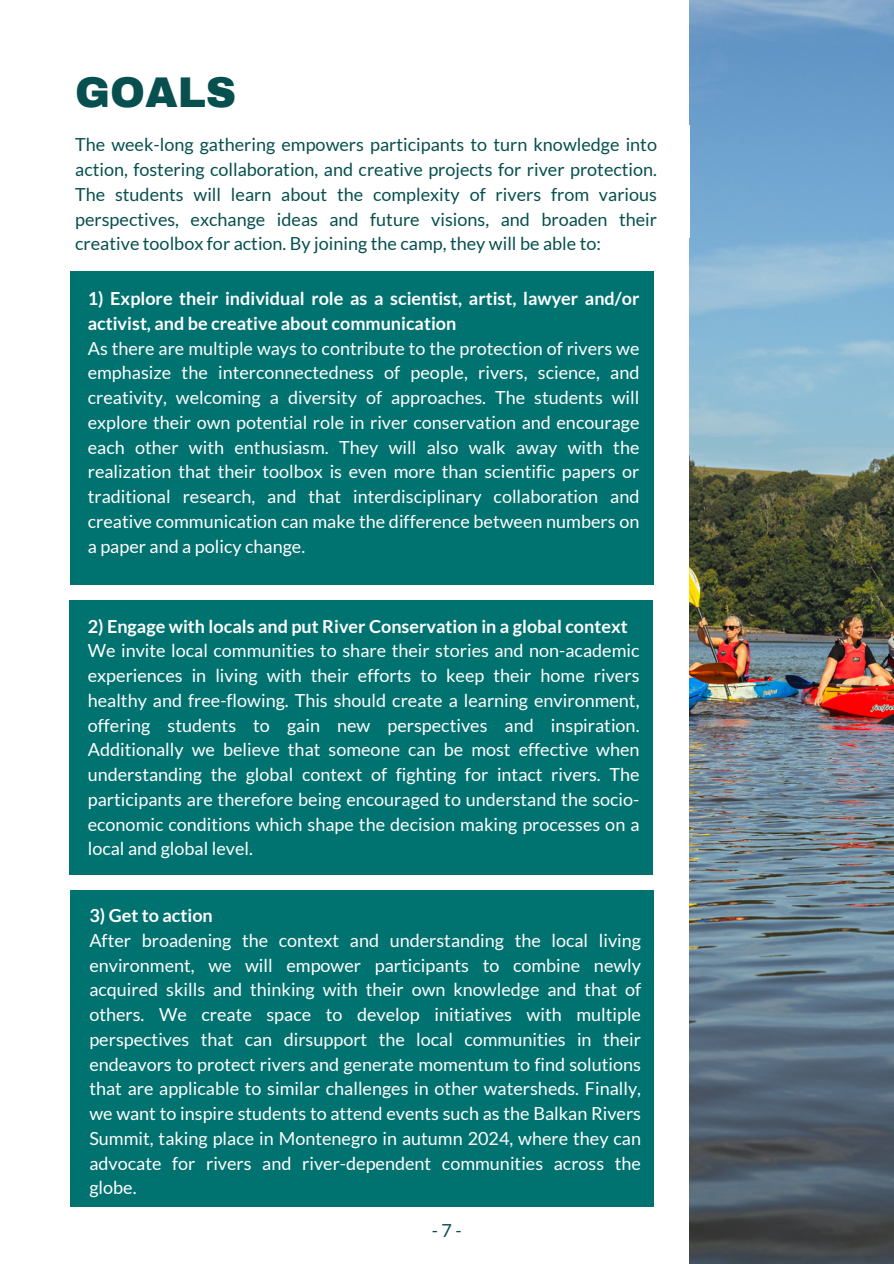
<style>
.page{position:relative;width:894px;height:1264px;background:#fff}
.page>*{position:absolute;margin:0;border:0;box-sizing:border-box;transform-origin:0 0}
.t1{font:900 42px "Archivo";color:#07504f}
.t2{font:18px/24.8px "Lato";color:#fff;text-align:justify}
.t3{font:18px/24.8px "Lato";color:#07504f;text-align:justify}
.t4{font:700 18px/24.8px "Lato";color:#fff}
</style>
<div class="page">
<img style="left:689px;top:0;width:204px;height:1263px">
<div style="left:70px;top:271px;width:583px;height:313px;background:#007270"></div>
<div style="left:70px;top:600px;width:582px;height:274px;background:#007270"></div>
<div style="left:70px;top:890px;width:583px;height:316px;background:#007270"></div>
<p class="t1" style="left:75px;top:70px;width:162px">GOALS</p>
<p class="t3" style="left:75px;top:132px;width:583px">The week-long gathering empowers participants to turn knowledge into action, fostering collaboration, and creative projects for river protection.<br>The students will learn about the complexity of rivers from various perspectives, exchange ideas and future visions, and broaden their creative toolbox for action. By joining the camp, they will be able to:</p>
<p class="t4" style="left:88px;top:285px;width:553px">1) Explore their individual role as a scientist, artist, lawyer and/or activist, and be creative about communication</p>
<p class="t2" style="left:88px;top:335px;width:553px">As there are multiple ways to contribute to the protection of rivers we emphasize the interconnectedness of people, rivers, science, and creativity, welcoming a diversity of approaches. The students will explore their own potential role in river conservation and encourage each other with enthusiasm. They will also walk away with the realization that their toolbox is even more than scientific papers or traditional research, and that interdisciplinary collaboration and creative communication can make the difference between numbers on a paper and a policy change.</p>
<p class="t4" style="left:88px;top:613px;width:541px">2) Engage with locals and put River Conservation in a global context</p>
<p class="t2" style="left:88px;top:638px;width:553px">We invite local communities to share their stories and non-academic experiences in living with their efforts to keep their home rivers healthy and free-flowing. This should create a learning environment, offering students to gain new perspectives and inspiration.<br>Additionally we believe that someone can be most effective when understanding the global context of fighting for intact rivers. The participants are therefore being encouraged to understand the socio&shy;economic conditions which shape the decision making processes on a local and global level.</p>
<p class="t4" style="left:89px;top:902px;width:125px">3) Get to action</p>
<p class="t2" style="left:89px;top:927px;width:553px">After broadening the context and understanding the local living environment, we will empower participants to combine newly acquired skills and thinking with their own knowledge and that of others. We create space to develop initiatives with multiple perspectives that can dirsupport the local communities in their endeavors to protect rivers and generate momentum to find solutions that are applicable to similar challenges in other watersheds. Finally, we want to inspire students to attend events such as the Balkan Rivers Summit, taking place in Montenegro in autumn 2024, where they can advocate for rivers and river-dependent communities across the globe.</p>
<p class="t3" style="left:432px;top:1217px;width:31px">-7-</p>
</div>
